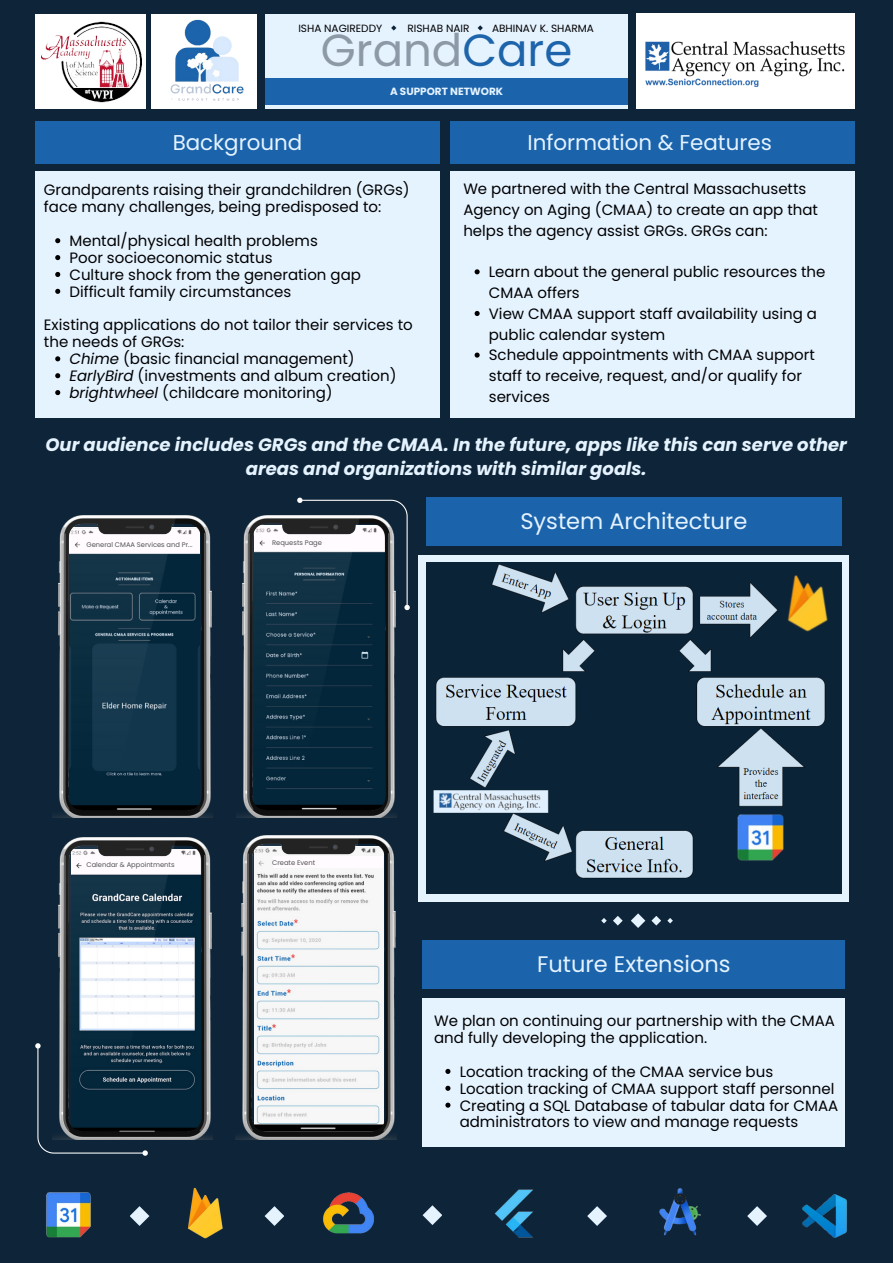
<style>
.page{position:relative;width:893px;height:1263px;background:#0e2539}
.page>*{position:absolute;margin:0;border:0;box-sizing:border-box;transform-origin:0 0}
.t1{font:45px "Poppins";color:#8d99a6}
.t2{font:22.5px "Poppins";color:#e5f3ff}
.t3{font:21.38px "Poppins";color:#e5f3ff}
.t4{font:italic 700 18px/24.8px "Poppins";color:#e5f3ff;text-align:center}
.t5{font:15px/20.9px "Poppins";color:#000}
.t6{font:10.5px "Poppins";color:#000}
.t7{font:700 10.43px "Poppins";color:#e5f3ff}
.t8{font:6.75px "Poppins";color:#555}
.s1{color:#1d64ab}
.s2{font-style:italic}
</style>
<div class="page">
<div style="left:264px;top:8px;width:364px;height:102px;background:#e5f3ff"></div>
<div style="left:151px;top:11px;width:109px;height:99px;background:#fff"></div>
<img style="left:170px;top:19px;width:74px;height:82px">
<img style="left:53px;top:515px;width:160px;height:303px">
<div style="left:35px;top:171px;width:405px;height:246px;background:#e5f3ff"></div>
<svg style="left:55px;top:238px;width:5px;height:5px"></svg>
<svg style="left:55px;top:255px;width:5px;height:5px"></svg>
<svg style="left:55px;top:272px;width:5px;height:5px"></svg>
<svg style="left:55px;top:289px;width:5px;height:5px"></svg>
<svg style="left:55px;top:356px;width:5px;height:5px"></svg>
<svg style="left:55px;top:373px;width:5px;height:5px"></svg>
<svg style="left:55px;top:390px;width:5px;height:5px"></svg>
<div style="left:450px;top:121px;width:404px;height:43px;background:#1b64ac"></div>
<div style="left:450px;top:171px;width:404px;height:246px;background:#e5f3ff"></div>
<div style="left:423px;top:940px;width:422px;height:49px;background:#1b64ac"></div>
<div style="left:423px;top:998px;width:421px;height:149px;background:#e5f3ff"></div>
<svg style="left:445px;top:1069px;width:5px;height:5px"></svg>
<svg style="left:445px;top:1086px;width:5px;height:5px"></svg>
<svg style="left:445px;top:1102px;width:5px;height:6px"></svg>
<img style="left:235px;top:835px;width:161px;height:304px">
<img style="left:46px;top:1192px;width:45px;height:46px">
<img style="left:323px;top:1192px;width:52px;height:42px">
<img style="left:187px;top:1187px;width:35px;height:52px">
<div style="left:426px;top:497px;width:415px;height:49px;background:#1b64ac"></div>
<img style="left:236px;top:515px;width:160px;height:303px">
<img style="left:58px;top:837px;width:155px;height:303px">
<div style="left:35px;top:121px;width:405px;height:43px;background:#1b64ac"></div>
<div style="left:418px;top:555px;width:431px;height:346px;background:#e5f3ff"></div>
<img style="left:426px;top:563px;width:415px;height:330px">
<svg style="left:35px;top:1043px;width:113px;height:113px"></svg>
<img style="left:495px;top:1189px;width:38px;height:49px">
<svg style="left:297px;top:498px;width:113px;height:112px"></svg>
<img style="left:659px;top:1188px;width:42px;height:48px">
<img style="left:802px;top:1194px;width:45px;height:44px">
<img style="left:36px;top:14px;width:109px;height:95px">
<svg style="left:130px;top:1206px;width:19px;height:20px"></svg>
<svg style="left:264px;top:1206px;width:20px;height:20px"></svg>
<svg style="left:422px;top:1205px;width:20px;height:20px"></svg>
<svg style="left:587px;top:1206px;width:20px;height:20px"></svg>
<svg style="left:747px;top:1206px;width:20px;height:20px"></svg>
<div style="left:264px;top:78px;width:364px;height:27px;background:#1b64ac"></div>
<div style="left:0;top:0;width:881px;height:14px;background:#0e2539"></div>
<div style="left:257px;top:0;width:7px;height:121px;background:#0e2539"></div>
<div style="left:636px;top:13px;width:218px;height:98px;background:#fff"></div>
<img style="left:645px;top:41px;width:200px;height:46px">
<svg style="left:391px;top:25px;width:5px;height:6px"></svg>
<svg style="left:477px;top:25px;width:6px;height:6px"></svg>
<svg style="left:631px;top:913px;width:14px;height:15px"></svg>
<svg style="left:613px;top:916px;width:9px;height:9px"></svg>
<svg style="left:651px;top:916px;width:10px;height:9px"></svg>
<svg style="left:601px;top:918px;width:6px;height:5px"></svg>
<svg style="left:667px;top:918px;width:6px;height:5px"></svg>
<img style="left:89px;top:540px;width:109px;height:12px">
<svg style="left:474px;top:269px;width:5px;height:5px"></svg>
<svg style="left:474px;top:311px;width:5px;height:5px"></svg>
<svg style="left:474px;top:353px;width:5px;height:5px"></svg>
<img style="left:272px;top:538px;width:109px;height:11px">
<img style="left:89px;top:860px;width:109px;height:11px">
<img style="left:273px;top:856px;width:109px;height:11px">
<div style="left:0;top:109px;width:890px;height:8px;background:#0e2539"></div>
<p class="t6" style="left:298px;top:21px;width:85px">ISHA NAGIREDDY</p>
<p class="t6" style="left:407px;top:21px;width:64px">RISHAB NAIR</p>
<p class="t6" style="left:492px;top:21px;width:103px">ABHINAV K. SHARMA</p>
<p class="t1" style="left:321px;top:18px;width:253px">Grand<span class="s1">Care</span></p>
<p class="t3" style="left:173px;top:127px;width:131px">Background</p>
<p class="t7" style="left:390px;top:84px;width:115px">A SUPPORT NETWORK</p>
<h4 class="t3" style="left:527px;top:127px;width:246px">Information &amp; Features</h4>
<p class="t5" style="left:44px;top:182px;width:367px;line-height:16.9px">Grandparents raising their grandchildren (GRGs) face many challenges, being predisposed to:</p>
<p class="t5" style="left:69px;top:230px;width:250px">Mental/physical health problems</p>
<h2 class="t5" style="left:69px;top:247px;width:205px">Poor socioeconomic status</h2>
<h2 class="t5" style="left:69px;top:264px;width:293px">Culture shock from the generation gap</h2>
<h4 class="t5" style="left:69px;top:281px;width:223px">Difficult family circumstances</h4>
<p class="t5" style="left:44px;top:317px;width:370px;line-height:16.9px">Existing applications do not tailor their services to the needs of GRGs:</p>
<p class="t5" style="left:69px;top:348px;width:287px"><span class="s2">Chime</span> (basic financial management)</p>
<p class="t5" style="left:69px;top:365px;width:329px"><span class="s2">EarlyBird</span> (investments and album creation)</p>
<p class="t5" style="left:69px;top:382px;width:265px"><span class="s2">brightwheel</span> (childcare monitoring)</p>
<h2 class="t5" style="left:463px;top:178px;width:356px">We partnered with the Central Massachusetts<br>Agency on Aging (CMAA) to create an app that helps the agency assist GRGs. GRGs can:</h2>
<p class="t5" style="left:489px;top:261px;width:338px">Learn about the general public resources the<br>CMAA offers</p>
<h2 class="t5" style="left:489px;top:303px;width:330px">View CMAA support staff availability using a public calendar system</h2>
<h4 class="t5" style="left:489px;top:345px;width:327px">Schedule appointments with CMAA support staff to receive, request, and/or qualify for services</h4>
<p class="t4" style="left:45px;top:432px;width:803px">Our audience includes GRGs and the CMAA. In the future, apps like this can serve other areas and organizations with similar goals.</p>
<p class="t8" style="left:86px;top:540px;width:108px">General CMAA Services and Pr...</p>
<p class="t8" style="left:272px;top:538px;width:51px">Requests Page</p>
<p class="t2" style="left:520px;top:506px;width:228px">System Architecture</p>
<p class="t8" style="left:86px;top:860px;width:90px">Calendar &amp; Appointments</p>
<p class="t8" style="left:272px;top:858px;width:45px">Create Event</p>
<p class="t2" style="left:537px;top:948px;width:195px">Future Extensions</p>
<p class="t5" style="left:434px;top:1012px;width:402px;line-height:16.9px">We plan on continuing our partnership with the CMAA and fully developing the application.</p>
<h4 class="t5" style="left:460px;top:1061px;width:315px">Location tracking of the CMAA service bus</h4>
<p class="t5" style="left:460px;top:1078px;width:376px">Location tracking of CMAA support staff personnel</p>
<p class="t5" style="left:460px;top:1097px;width:380px;line-height:16.9px">Creating a SQL Database of tabular data for CMAA administrators to view and manage requests</p>
</div>
